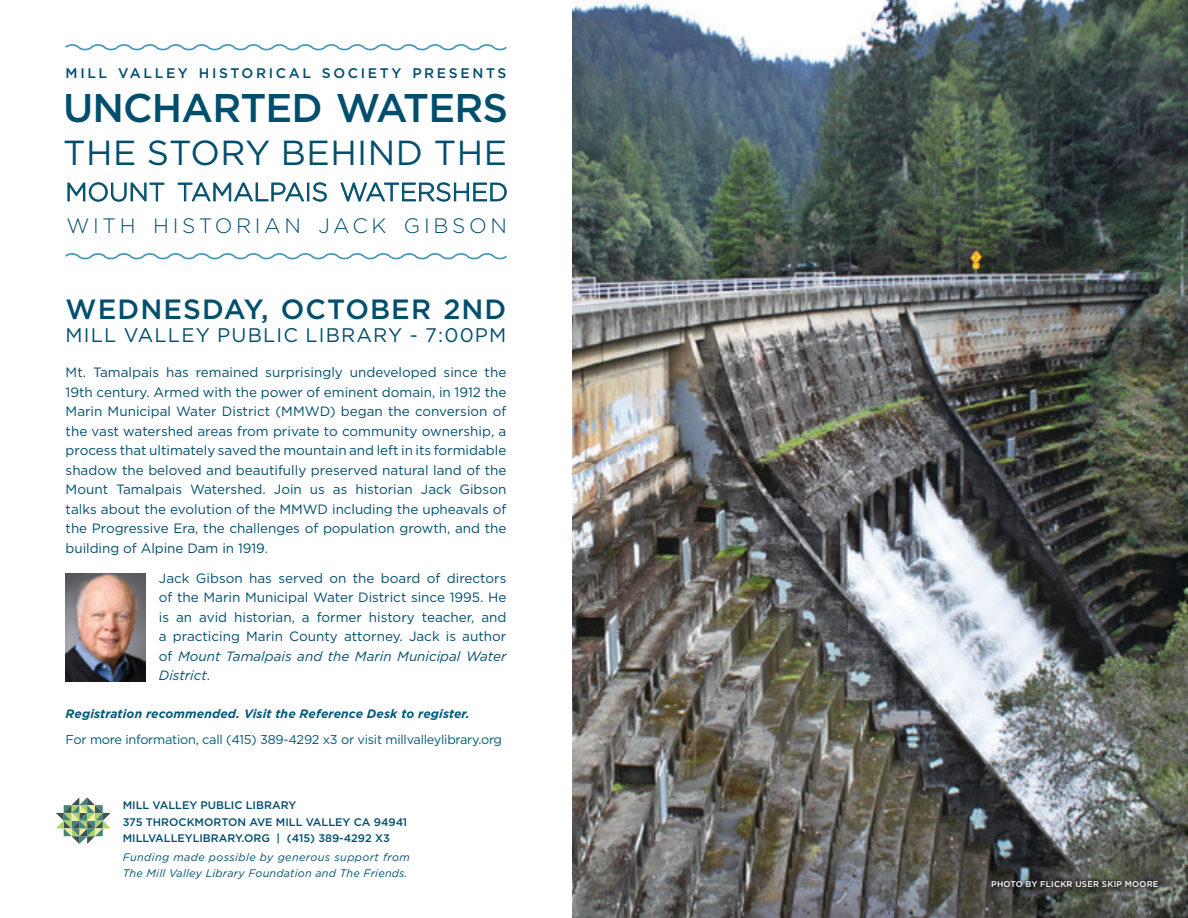
<style>
.page{position:relative;width:1188px;height:918px;background:#fff}
.page>*{position:absolute;margin:0;border:0;box-sizing:border-box;transform-origin:0 0}
.t1{font:500 40.05px "Gotham";letter-spacing:-.02em;color:#004e6e}
.t2{font:34.8px "Gotham";letter-spacing:.015em;color:#004e6e}
.t3{font:500 27.75px "Gotham";letter-spacing:.04em;color:#004e6e}
.t4{font:300 25.5px "Gotham";color:#004e6e}
.t5{font:300 20.85px "Gotham";letter-spacing:.175em;color:#004e6e}
.t6{font:19.65px "Gotham";letter-spacing:.06em;color:#004e6e}
.t7{font:500 13.95px "Gotham";letter-spacing:.19em;color:#004e6e}
.t8{font:13.5px/19.5px "Gotham";letter-spacing:-.005em;color:#004e6e;text-align:justify}
.t9{font:12.75px "Gotham";letter-spacing:-.02em;color:#005a7a}
.Reg_Info{font:italic 700 12.15px "Gotham";letter-spacing:.01em;color:#005a7a}
.t10{font:500 10.95px "Gotham";color:#004e6e}
.t11{font:italic 10.95px/16px "Gotham";letter-spacing:.02em;color:#004e6e}
.t12{font:500 8.25px "Gotham";letter-spacing:.02em;color:#fff}
.s1{font-style:italic}
</style>
<div class="page">
<img style="left:572px;top:0;width:616px;height:918px">
<div style="left:989px;top:877px;width:173px;height:14px;background:#231f20;opacity:.71"></div>
<svg style="left:56px;top:797px;width:55px;height:47px"></svg>
<img style="left:66px;top:574px;width:79px;height:108px">
<svg style="left:68px;top:182px;width:96px;height:19px"></svg>
<svg style="left:178px;top:183px;width:149px;height:18px"></svg>
<svg style="left:341px;top:183px;width:166px;height:18px"></svg>
<svg style="left:65px;top:44px;width:442px;height:7px"></svg>
<svg style="left:65px;top:253px;width:442px;height:7px"></svg>
<p class="t7" style="left:66px;top:64px;width:442px">MILL VALLEY HISTORICAL SOCIETY PRESENTS</p>
<p class="t1" style="left:63px;top:82px;width:447px">UNCHARTED WATERS</p>
<p class="t2" style="left:63px;top:130px;width:445px">THE STORY BEHIND THE</p>
<p class="t4" style="left:65px;top:176px;width:444px">MOUNT TAMALPAIS WATERSHED</p>
<p class="t5" style="left:66px;top:213px;width:442px">WITH HISTORIAN JACK GIBSON</p>
<p class="t3" style="left:66px;top:291px;width:442px">WEDNESDAY, OCTOBER 2ND</p>
<p class="t6" style="left:66px;top:323px;width:442px">MILL VALLEY PUBLIC LIBRARY - 7:00PM</p>
<p class="t8" style="left:66px;top:362px;width:442px">Mt. Tamalpais has remained surprisingly undeveloped since the 19th century. Armed with the power of eminent domain, in 1912 the Marin Municipal Water District (MMWD) began the conversion of the vast watershed areas from private to community ownership, a process that ultimately saved the mountain and left in its formidable shadow the beloved and beautifully preserved natural land of the Mount Tamalpais Watershed. Join us as historian Jack Gibson talks about the evolution of the MMWD including the upheavals of the Progressive Era, the challenges of population growth, and the building of Alpine Dam in 1919.</p>
<p class="t8" style="left:159px;top:568px;width:349px">Jack Gibson has served on the board of directors of the Marin Municipal Water District since 1995. He is an avid historian, a former history teacher, and a practicing Marin County attorney. Jack is author of <span class="s1">Mount Tamalpais and the Marin Municipal Water District</span>.</p>
<p class="Reg_Info" style="left:66px;top:706px;width:406px">Registration recommended. Visit the Reference Desk to register.</p>
<p class="t9" style="left:66px;top:731px;width:438px">For more information, call (415) 389-4292 x3 or visit millvalleylibrary.org</p>
<p class="t10" style="left:123px;top:798px;width:175px">MILL VALLEY PUBLIC LIBRARY</p>
<p class="t10" style="left:123px;top:815px;width:286px">375 THROCKMORTON AVE MILL VALLEY CA 94941</p>
<p class="t10" style="left:123px;top:831px;width:269px">MILLVALLEYLIBRARY.ORG | (415) 389-4292 X3</p>
<p class="t11" style="left:123px;top:849px;width:289px">Funding made possible by generous support from<br>The Mill Valley Library Foundation and The Friends.</p>
<p class="t12" style="left:991px;top:878px;width:169px">PHOTO BY FLICKR USER SKIP MOORE</p>
</div>
